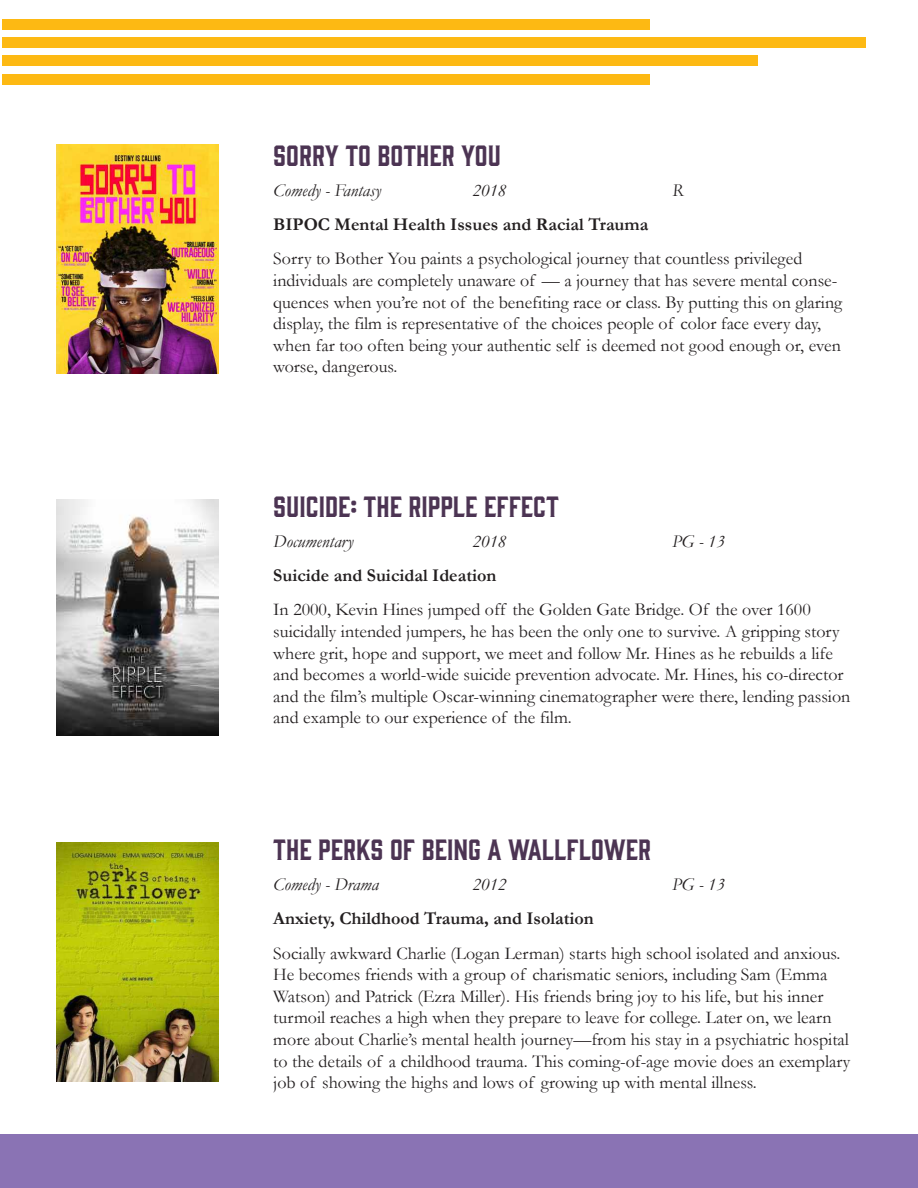
<style>
.page{position:relative;width:918px;height:1188px;background:#fff}
.page>*{position:absolute;margin:0;border:0;box-sizing:border-box;transform-origin:0 0}
.t1{font:27px "Gin";color:#4c3453}
.t2{font:18px/21.6px "Garamond";color:#231f20}
.t3{font:700 18px "Garamond";color:#231f20}
.t4{font:italic 18px "Garamond";color:#231f20}
</style>
<div class="page">
<img style="left:57px;top:144px;width:162px;height:230px">
<img style="left:57px;top:499px;width:162px;height:237px">
<img style="left:57px;top:842px;width:162px;height:239px">
<div style="left:0;top:1134px;width:918px;height:54px;background:#8a73b4"></div>
<div style="left:2px;top:19px;width:648px;height:11px;background:#fdb913"></div>
<div style="left:2px;top:37px;width:864px;height:11px;background:#fdb913"></div>
<div style="left:2px;top:55px;width:756px;height:11px;background:#fdb913"></div>
<div style="left:2px;top:74px;width:648px;height:11px;background:#fdb913"></div>
<h1 class="t1" style="left:273px;top:137px;width:229px">SORRY TO BOTHER YOU</h1>
<p class="t4" style="left:273px;top:180px;width:109px">Comedy - Fantasy</p>
<p class="t4" style="left:473px;top:180px;width:35px">2018</p>
<p class="t4" style="left:672px;top:180px;width:13px">R</p>
<p class="t3" style="left:273px;top:214px;width:377px">BIPOC Mental Health Issues and Racial Trauma</p>
<p class="t2" style="left:273px;top:248px;width:571px">Sorry to Bother You paints a psychological journey that countless privileged individuals are completely unaware of — a journey that has severe mental conse&shy;quences when you’re not of the benefiting race or class. By putting this on glaring display, the film is representative of the choices people of color face every day, when far too often being your authentic self is deemed not good enough or, even worse, dangerous.</p>
<h1 class="t1" style="left:273px;top:488px;width:287px">SUICIDE: THE RIPPLE EFFECT</h1>
<p class="t4" style="left:273px;top:531px;width:82px">Documentary</p>
<p class="t4" style="left:473px;top:531px;width:35px">2018</p>
<p class="t4" style="left:672px;top:531px;width:54px">PG - 13</p>
<p class="t3" style="left:273px;top:565px;width:225px">Suicide and Suicidal Ideation</p>
<p class="t2" style="left:273px;top:599px;width:579px">In 2000, Kevin Hines jumped off the Golden Gate Bridge. Of the over 1600 suicidally intended jumpers, he has been the only one to survive. A gripping story where grit, hope and support, we meet and follow Mr. Hines as he rebuilds a life and becomes a world-wide suicide prevention advocate. Mr. Hines, his co-director and the film’s multiple Oscar-winning cinematographer were there, lending passion and example to our experience of the film.</p>
<h1 class="t1" style="left:273px;top:831px;width:379px">THE PERKS OF BEING A WALLFLOWER</h1>
<p class="t4" style="left:273px;top:874px;width:107px">Comedy - Drama</p>
<p class="t4" style="left:473px;top:874px;width:35px">2012</p>
<p class="t4" style="left:672px;top:874px;width:54px">PG - 13</p>
<p class="t3" style="left:273px;top:908px;width:322px">Anxiety, Childhood Trauma, and Isolation</p>
<p class="t2" style="left:273px;top:942px;width:579px">Socially awkward Charlie (Logan Lerman) starts high school isolated and anxious.<br>He becomes friends with a group of charismatic seniors, including Sam (Emma Watson) and Patrick (Ezra Miller). His friends bring joy to his life, but his inner turmoil reaches a high when they prepare to leave for college. Later on, we learn more about Charlie’s mental health journey—from his stay in a psychiatric hospital to the details of a childhood trauma. This coming-of-age movie does an exemplary job of showing the highs and lows of growing up with mental illness.</p>
</div>
